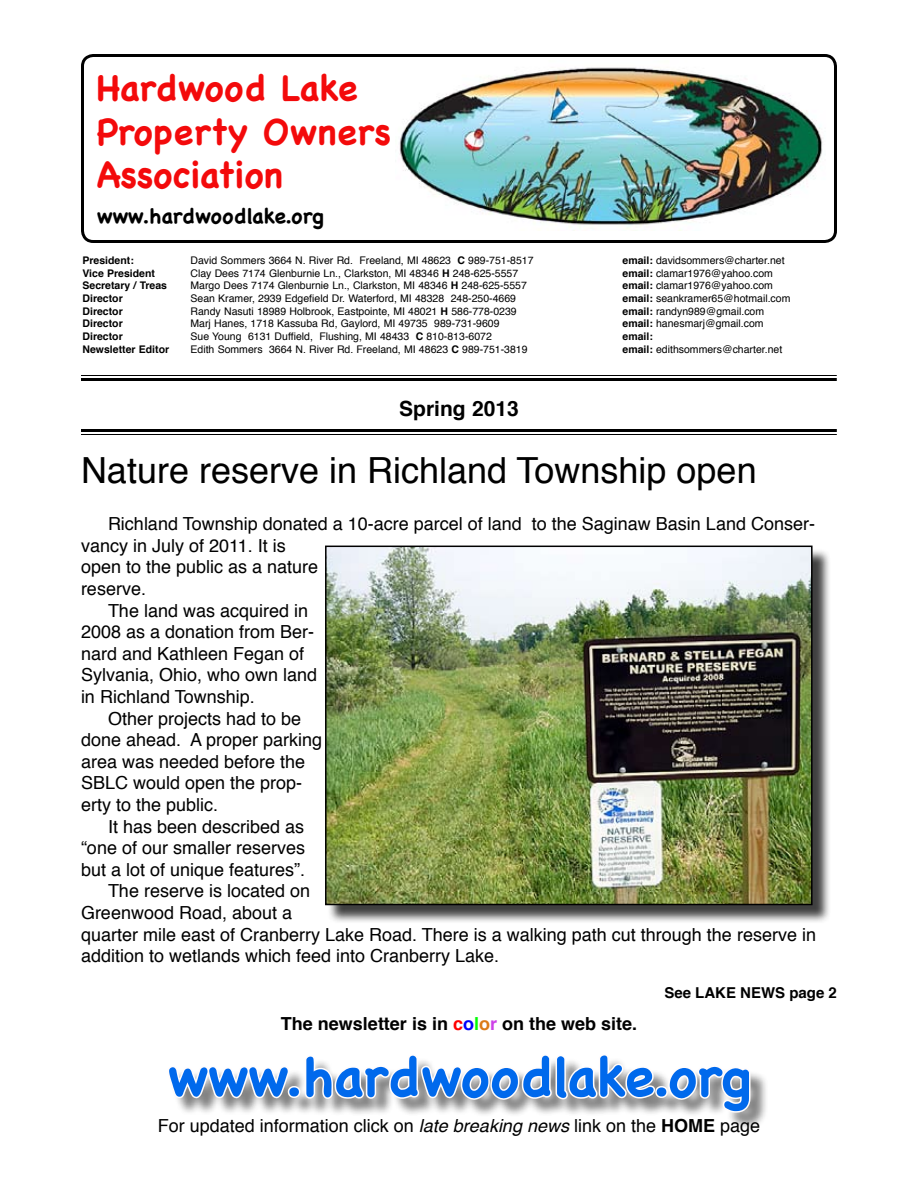
<style>
.page{position:relative;width:918px;height:1188px;background:#fff}
.page>*{position:absolute;margin:0;border:0;box-sizing:border-box;transform-origin:0 0}
.t1{font:700 54px "Chalkboard";color:#0069ec}
.t2{font:700 36px/43.2px "Chalkboard";color:#f30a0b}
.t3{font:36px "Helvetica";color:#000}
.t4{font:700 21px "Chalkboard";color:#000}
.t5{font:700 21px "Helvetica";color:#000}
.t6{font:18px "Helvetica";color:#000}
.t7{font:700 18px "Helvetica";color:#000}
.t8{font:700 15px "Helvetica";color:#000}
.t9{font:10.5px "Helvetica";color:#000}
.t10{font:700 10.5px "Helvetica";color:#000}
.s1{font-weight:700}
.s2{color:#f00}
.s3{color:#0002fb}
.s4{color:#00fc04}
.s5{color:#dc7b17}
.s6{color:#cd41e8}
.s7{font-style:italic}
</style>
<div class="page">
<hr style="left:81px;top:429px;width:756px;height:3px;background:#000">
<hr style="left:81px;top:434px;width:756px;height:1px;background:#000">
<hr style="left:81px;top:375px;width:756px;height:1px;background:#000">
<hr style="left:81px;top:378px;width:756px;height:3px;background:#000">
<div style="left:81px;top:54px;width:756px;height:189px;border:3px solid #000;border-radius:11px"></div>
<div style="left:170px;top:1056px;width:599px;height:74px;background:#000;opacity:.5"></div>
<svg style="left:170px;top:905px;width:583px;height:210px"></svg>
<img style="left:399px;top:67px;width:424px;height:164px">
<div style="left:327px;top:548px;width:504px;height:376px;background:#000;opacity:.75"></div>
<img style="left:328px;top:549px;width:482px;height:353px">
<div style="left:325px;top:546px;width:488px;height:359px;border:2px solid #000"></div>
<h2 class="t2" style="left:97px;top:66px;width:296px">Hardwood Lake<br>Property Owners<br>Association</h2>
<h3 class="t4" style="left:97px;top:203px;width:228px">www.hardwoodlake.org</h3>
<p class="t10" style="left:82px;top:252px;width:53px">President:</p>
<p class="t9" style="left:191px;top:252px;width:345px">David Sommers 3664 N. River Rd. Freeland, MI 48623 <span class="s1">C</span> 989-751-8517</p>
<p class="t9" style="left:623px;top:252px;width:164px"><span class="s1">email:</span> davidsommers@charter.net</p>
<p class="t10" style="left:82px;top:265px;width:74px">Vice President</p>
<p class="t9" style="left:191px;top:265px;width:329px">Clay Dees 7174 Glenburnie Ln., Clarkston, MI 48346 <span class="s1">H</span> 248-625-5557</p>
<p class="t9" style="left:623px;top:265px;width:152px"><span class="s1">email:</span> clamar1976@yahoo.com</p>
<p class="t10" style="left:83px;top:277px;width:86px">Secretary / Treas</p>
<p class="t9" style="left:191px;top:278px;width:338px">Margo Dees 7174 Glenburnie Ln., Clarkston, MI 48346 <span class="s1">H</span> 248-625-5557</p>
<p class="t9" style="left:623px;top:278px;width:152px"><span class="s1">email:</span> clamar1976@yahoo.com</p>
<p class="t10" style="left:83px;top:290px;width:42px">Director</p>
<p class="t9" style="left:191px;top:290px;width:327px">Sean Kramer, 2939 Edgefield Dr. Waterford, MI 48328 248-250-4669</p>
<p class="t9" style="left:623px;top:290px;width:169px"><span class="s1">email:</span> seankramer65@hotmail.com</p>
<p class="t10" style="left:83px;top:303px;width:42px">Director</p>
<p class="t9" style="left:191px;top:303px;width:328px">Randy Nasuti 18989 Holbrook, Eastpointe, MI 48021 <span class="s1">H</span> 586-778-0239</p>
<p class="t9" style="left:623px;top:303px;width:143px"><span class="s1">email:</span> randyn989@gmail.com</p>
<p class="t10" style="left:83px;top:315px;width:42px">Director</p>
<p class="t9" style="left:191px;top:316px;width:311px">Marj Hanes, 1718 Kassuba Rd, Gaylord, MI 49735 989-731-9609</p>
<p class="t9" style="left:623px;top:316px;width:143px"><span class="s1">email:</span> hanesmarj@gmail.com</p>
<p class="t10" style="left:83px;top:328px;width:42px">Director</p>
<p class="t9" style="left:191px;top:328px;width:303px">Sue Young 6131 Duffield, Flushing, MI 48433 <span class="s1">C</span> 810-813-6072</p>
<p class="t10" style="left:623px;top:328px;width:32px">email:</p>
<p class="t10" style="left:83px;top:340px;width:88px">Newsletter Editor</p>
<p class="t9" style="left:191px;top:341px;width:339px">Edith Sommers 3664 N. River Rd. Freeland, MI 48623 <span class="s1">C</span> 989-751-3819</p>
<p class="t9" style="left:623px;top:341px;width:161px"><span class="s1">email:</span> edithsommers@charter.net</p>
<h3 class="t5" style="left:399px;top:392px;width:121px">Spring 2013</h3>
<h2 class="t3" style="left:81px;top:443px;width:677px">Nature reserve in Richland Township open</h2>
<h3 class="t6" style="left:108px;top:510px;width:709px">Richland Township donated a 10-acre parcel of land to the Saginaw Basin Land Conser-</h3>
<h3 class="t6" style="left:81px;top:532px;width:206px">vancy in July of 2011. It is</h3>
<h3 class="t6" style="left:81px;top:553px;width:239px">open to the public as a nature</h3>
<h3 class="t6" style="left:81px;top:575px;width:67px">reserve.</h3>
<h3 class="t6" style="left:108px;top:596px;width:202px">The land was acquired in</h3>
<h3 class="t6" style="left:81px;top:618px;width:235px">2008 as a donation from Ber-</h3>
<h3 class="t6" style="left:81px;top:640px;width:225px">nard and Kathleen Fegan of</h3>
<h3 class="t6" style="left:81px;top:661px;width:238px">Sylvania, Ohio, who own land</h3>
<h3 class="t6" style="left:81px;top:683px;width:175px">in Richland Township.</h3>
<h3 class="t6" style="left:108px;top:704px;width:195px">Other projects had to be</h3>
<h3 class="t6" style="left:81px;top:726px;width:243px">done ahead. A proper parking</h3>
<h3 class="t6" style="left:81px;top:748px;width:226px">area was needed before the</h3>
<h3 class="t6" style="left:81px;top:769px;width:223px">SBLC would open the prop-</h3>
<h3 class="t6" style="left:81px;top:791px;width:139px">erty to the public.</h3>
<h3 class="t6" style="left:108px;top:812px;width:198px">It has been described as</h3>
<h3 class="t6" style="left:81px;top:834px;width:226px">“one of our smaller reserves</h3>
<h3 class="t6" style="left:81px;top:856px;width:226px">but a lot of unique features”.</h3>
<h3 class="t6" style="left:108px;top:877px;width:204px">The reserve is located on</h3>
<h3 class="t6" style="left:81px;top:899px;width:213px">Greenwood Road, about a</h3>
<h3 class="t6" style="left:81px;top:920px;width:737px">quarter mile east of Cranberry Lake Road. There is a walking path cut through the reserve in</h3>
<h3 class="t6" style="left:81px;top:942px;width:420px">addition to wetlands which feed into Cranberry Lake.</h3>
<h3 class="t8" style="left:664px;top:981px;width:174px">See LAKE NEWS page 2</h3>
<h3 class="t7" style="left:281px;top:1009px;width:358px">The newsletter is in <span class="s2">c</span><span class="s3">o</span><span class="s4">l</span><span class="s5">o</span><span class="s6">r</span> on the web site.</h3>
<h1 class="t1" style="left:167px;top:1045px;width:585px">www.hardwoodlake.org</h1>
<h3 class="t6" style="left:158px;top:1112px;width:604px">For updated information click on <span class="s7">late breaking news</span> link on the <span class="s1">HOME</span> page</h3>
</div>
